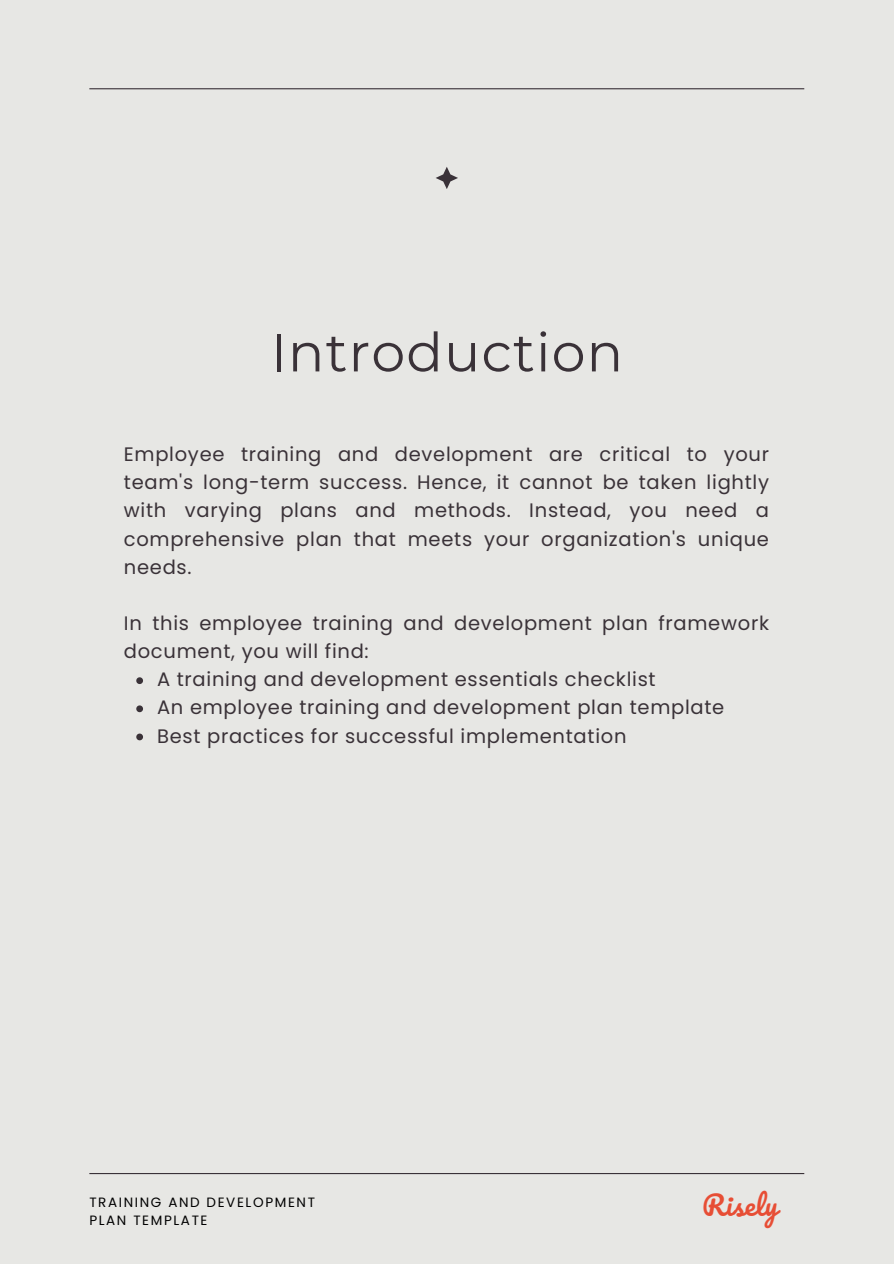
<style>
.page{position:relative;width:894px;height:1264px;background:#fff}
.page>*{position:absolute;margin:0;border:0;box-sizing:border-box;transform-origin:0 0}
.t1{font:54px "Montserrat";letter-spacing:.02em;color:#3a3238}
.t2{font:27px "Pacifico";letter-spacing:.01em;color:#e74e35}
.t3{font:19.5px/28.2px "Poppins";letter-spacing:.035em;color:#3a3238;text-align:justify}
.t4{font:13.5px/18px "Poppins";letter-spacing:.12em;color:#010101}
</style>
<div class="page">
<div style="left:0;top:0;width:893px;height:1263px;background:#e7e7e4"></div>
<hr style="left:89px;top:88px;width:715px;height:1px;background:#3a3238">
<hr style="left:89px;top:1172px;width:715px;height:2px;background:#3a3238">
<svg style="left:136px;top:677px;width:7px;height:7px"></svg>
<svg style="left:136px;top:705px;width:7px;height:7px"></svg>
<svg style="left:136px;top:733px;width:7px;height:7px"></svg>
<svg style="left:436px;top:167px;width:22px;height:22px"></svg>
<h1 class="t1" style="left:270px;top:319px;width:354px">Introduction</h1>
<h3 class="t3" style="left:124px;top:440px;width:646px">Employee training and development are critical to your team's long-term success. Hence, it cannot be taken lightly with varying plans and methods. Instead, you need a comprehensive plan that meets your organization's unique needs.</h3>
<p class="t3" style="left:124px;top:609px;width:646px">In this employee training and development plan framework document, you will find:</p>
<p class="t3" style="left:157px;top:665px;width:500px">A training and development essentials checklist</p>
<p class="t3" style="left:157px;top:693px;width:568px">An employee training and development plan template</p>
<p class="t3" style="left:157px;top:721px;width:471px">Best practices for successful implementation</p>
<h3 class="t4" style="left:89px;top:1192px;width:227px">TRAINING AND DEVELOPMENT<br>PLAN TEMPLATE</h3>
<h2 class="t2" style="left:701px;top:1190px;width:77px">Risely</h2>
</div>
